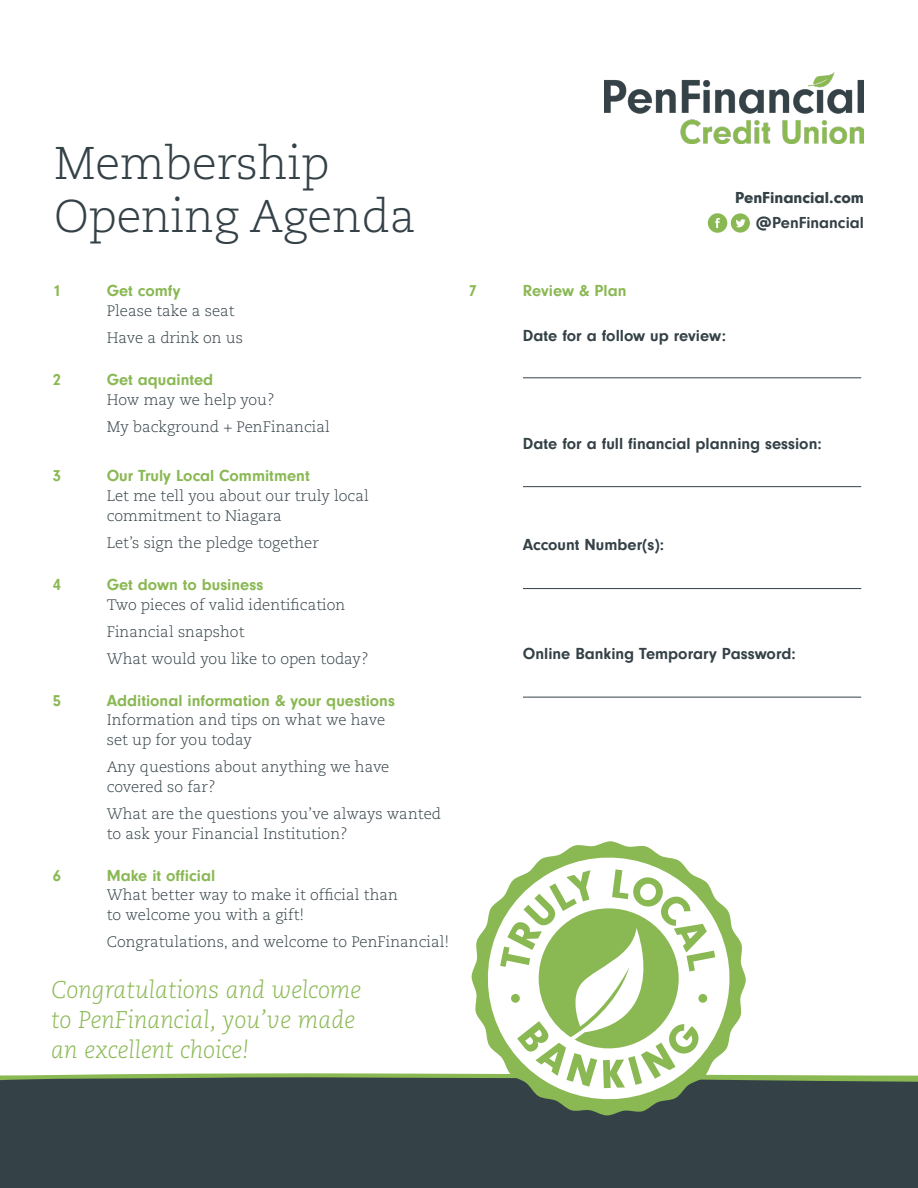
<style>
.page{position:relative;width:918px;height:1188px;background:#fff}
.page>*{position:absolute;margin:0;border:0;box-sizing:border-box;transform-origin:0 0}
.t1{font:300 45.75px/53.8px "Caecilia LT Std";color:#344147}
.Contact{font:italic 300 24.15px/30px "Caecilia LT Std";color:#8ab853}
.Name{font:700 16.5px "Neuzeit Gro";color:#8ab853}
.Name-2{font:700 16.5px "Neuzeit Gro";color:#344147}
.t2{font:900 16.5px "Neuzeit Gro";color:#344147}
.Contact-2{font:300 15.15px/19.6px "Caecilia LT Std";color:#344147}
</style>
<div class="page">
<div style="left:0;top:1077px;width:918px;height:111px;background:#344147"></div>
<svg style="left:708px;top:213px;width:42px;height:20px"></svg>
<img style="left:604px;top:73px;width:260px;height:70px">
<svg style="left:531px;top:841px;width:156px;height:275px"></svg>
<svg style="left:0;top:869px;width:918px;height:219px"></svg>
<hr style="left:523px;top:377px;width:338px;height:1px;background:#344147">
<hr style="left:523px;top:486px;width:338px;height:1px;background:#344147">
<hr style="left:523px;top:588px;width:338px;height:1px;background:#344147">
<hr style="left:523px;top:697px;width:338px;height:1px;background:#344147">
<p class="t1" style="left:54px;top:137px;width:364px">Membership<br>Opening Agenda</p>
<p class="Name" style="left:53px;top:282px;width:10px">1</p>
<p class="Name" style="left:107px;top:282px;width:75px">Get comfy</p>
<p class="Contact-2" style="left:107px;top:301px;width:130px">Please take a seat</p>
<p class="Contact-2" style="left:107px;top:328px;width:138px">Have a drink on us</p>
<p class="Name" style="left:53px;top:370px;width:10px">2</p>
<p class="Name" style="left:107px;top:370px;width:108px">Get aquainted</p>
<p class="Contact-2" style="left:107px;top:390px;width:169px">How may we help you?</p>
<p class="Contact-2" style="left:107px;top:417px;width:225px">My background + PenFinancial</p>
<p class="Name" style="left:53px;top:467px;width:10px">3</p>
<p class="Name" style="left:107px;top:467px;width:204px">Our Truly Local Commitment</p>
<p class="Contact-2" style="left:107px;top:486px;width:264px">Let me tell you about our truly local</p>
<p class="Contact-2" style="left:107px;top:506px;width:177px">commitment to Niagara</p>
<p class="Contact-2" style="left:107px;top:533px;width:214px">Let’s sign the pledge together</p>
<p class="Name" style="left:53px;top:575px;width:10px">4</p>
<p class="Name" style="left:107px;top:575px;width:158px">Get down to business</p>
<p class="Contact-2" style="left:107px;top:595px;width:240px">Two pieces of valid identification</p>
<p class="Contact-2" style="left:107px;top:622px;width:139px">Financial snapshot</p>
<p class="Contact-2" style="left:107px;top:649px;width:263px">What would you like to open today?</p>
<p class="Name" style="left:53px;top:691px;width:10px">5</p>
<p class="Name" style="left:107px;top:691px;width:290px">Additional information &amp; your questions</p>
<p class="Contact-2" style="left:107px;top:711px;width:280px">Information and tips on what we have set up for you today</p>
<p class="Contact-2" style="left:107px;top:757px;width:284px">Any questions about anything we have covered so far?</p>
<p class="Contact-2" style="left:107px;top:804px;width:336px">What are the questions you’ve always wanted to ask your Financial Institution?</p>
<p class="Name" style="left:53px;top:866px;width:10px">6</p>
<p class="Name" style="left:107px;top:866px;width:110px">Make it official</p>
<p class="Contact-2" style="left:107px;top:886px;width:293px">What better way to make it official than to welcome you with a gift!</p>
<p class="Contact-2" style="left:107px;top:932px;width:344px">Congratulations, and welcome to PenFinancial!</p>
<p class="Contact" style="left:51px;top:975px;width:312px">Congratulations and welcome to PenFinancial, you’ve made an excellent choice!</p>
<p class="t2" style="left:735px;top:188px;width:130px">PenFinancial.com</p>
<p class="Name" style="left:469px;top:282px;width:10px">7</p>
<p class="Name" style="left:523px;top:282px;width:105px">Review &amp; Plan</p>
<p class="Name-2" style="left:523px;top:327px;width:205px">Date for a follow up review:</p>
<p class="Name-2" style="left:755px;top:213px;width:110px">@PenFinancial</p>
<p class="Name-2" style="left:523px;top:435px;width:300px">Date for a full financial planning session:</p>
<p class="Name-2" style="left:523px;top:536px;width:143px">Account Number(s):</p>
<p class="Name-2" style="left:523px;top:644px;width:274px">Online Banking Temporary Password:</p>
</div>
